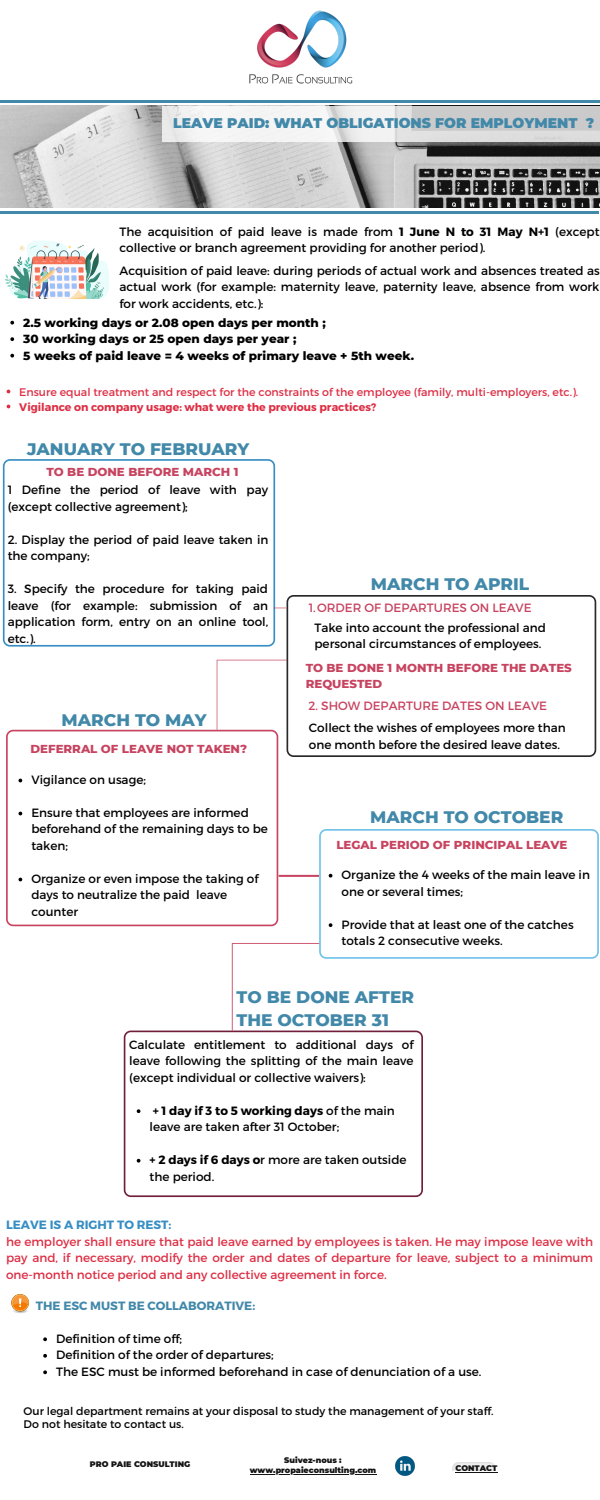
<style>
.page{position:relative;width:600px;height:1500px;background:#fff}
.page>*{position:absolute;margin:0;border:0;box-sizing:border-box;transform-origin:0 0}
.t1{font:800 17px "Montserrat";color:#4188a9}
.t2{font:900 14px "Montserrat";color:#4188a9}
.t3{font:12px/16.5px "Montserrat";color:#000}
.t4{font:12px/16.5px "Montserrat";color:#dd2e44;text-align:justify}
.t5{font:800 12px "Montserrat";color:#000}
.t6{font:12px "Montserrat";color:#c7435f}
.t7{font:700 12px "Montserrat";color:#4188a9}
.t8{font:700 12px "Montserrat";color:#378ec3}
.t9{font:800 11.8px/16.5px "Montserrat";color:#c7435f}
.t10{font:11px "Montserrat";color:#000}
.t11{font:11px "Montserrat";color:#dd2e44}
.t12{font:700 11px "Montserrat";color:#dd2e44}
.t13{font:900 8px/10.7px "Montserrat";color:#141414;text-align:center}
.s1{font-weight:700}
</style>
<div class="page">
<svg style="left:3px;top:459px;width:272px;height:188px"></svg>
<svg style="left:217px;top:660px;width:70px;height:70px"></svg>
<svg style="left:279px;top:875px;width:40px;height:2px"></svg>
<svg style="left:124px;top:1031px;width:299px;height:166px"></svg>
<svg style="left:319px;top:829px;width:280px;height:130px"></svg>
<img style="left:249px;top:10px;width:104px;height:74px">
<img style="left:1px;top:106px;width:599px;height:102px">
<hr style="left:0;top:211px;width:599px;height:3px;background:#4188a9">
<svg style="left:12px;top:1294px;width:17px;height:19px"></svg>
<img style="left:396px;top:1457px;width:19px;height:18px">
<img style="left:452px;top:1462px;width:43px;height:8px">
<svg style="left:287px;top:595px;width:309px;height:162px"></svg>
<svg style="left:6px;top:730px;width:272px;height:196px"></svg>
<hr style="left:0;top:100px;width:599px;height:3px;background:#4188a9">
<svg style="left:273px;top:608px;width:13px;height:1px"></svg>
<img style="left:4px;top:240px;width:105px;height:59px">
<svg style="left:329px;top:874px;width:3px;height:4px"></svg>
<svg style="left:329px;top:923px;width:3px;height:4px"></svg>
<svg style="left:137px;top:1109px;width:3px;height:4px"></svg>
<svg style="left:137px;top:1159px;width:3px;height:4px"></svg>
<svg style="left:43px;top:1337px;width:4px;height:4px"></svg>
<svg style="left:43px;top:1354px;width:4px;height:4px"></svg>
<svg style="left:43px;top:1370px;width:4px;height:4px"></svg>
<hr style="left:250px;top:1474px;width:126px;height:1px;background:#141414">
<hr style="left:455px;top:1472px;width:42px;height:1px;background:#141414">
<svg style="left:10px;top:321px;width:4px;height:4px"></svg>
<svg style="left:10px;top:337px;width:4px;height:4px"></svg>
<svg style="left:10px;top:354px;width:4px;height:4px"></svg>
<svg style="left:162px;top:106px;width:438px;height:36px"></svg>
<svg style="left:232px;top:943px;width:87px;height:88px"></svg>
<p class="t2" style="left:173px;top:115px;width:423px">LEAVE PAID: WHAT OBLIGATIONS FOR EMPLOYMENT ?</p>
<p class="t3" style="left:119px;top:223px;width:482px">The acquisition of paid leave is made from <span class="s1">1 June N to 31 May N+1</span> (except collective or branch agreement providing for another period).</p>
<p class="t3" style="left:119px;top:262px;width:482px;text-align:justify">Acquisition of paid leave: during periods of actual work and absences treated as actual work (for example: maternity leave, paternity leave, absence from work for work accidents, etc.):</p>
<p class="t5" style="left:23px;top:315px;width:304px">2.5 working days or 2.08 open days per month ;</p>
<p class="t5" style="left:23px;top:332px;width:275px">30 working days or 25 open days per year ;</p>
<p class="t5" style="left:23px;top:348px;width:392px">5 weeks of paid leave = 4 weeks of primary leave + 5th week.</p>
<p class="t11" style="left:19px;top:385px;width:560px">Ensure equal treatment and respect for the constraints of the employee (family, multi-employers, etc.).</p>
<p class="t12" style="left:19px;top:400px;width:358px">Vigilance on company usage: what were the previous practices?</p>
<p class="t1" style="left:27px;top:438px;width:224px">JANUARY TO FEBRUARY</p>
<p class="t9" style="left:46px;top:464px;width:194px">TO BE DONE BEFORE MARCH 1</p>
<p class="t3" style="left:8px;top:481px;width:262px">1 Define the period of leave with pay (except collective agreement);</p>
<p class="t3" style="left:8px;top:531px;width:262px">2. Display the period of paid leave taken in the company;</p>
<p class="t3" style="left:8px;top:580px;width:262px;text-align:justify">3. Specify the procedure for taking paid leave (for example: submission of an application form, entry on an online tool, etc.).</p>
<p class="t1" style="left:62px;top:710px;width:147px">MARCH TO MAY</p>
<p class="t1" style="left:371px;top:574px;width:160px">MARCH TO APRIL</p>
<p class="t6" style="left:309px;top:600px;width:225px">1.ORDER OF DEPARTURES ON LEAVE</p>
<p class="t3" style="left:314px;top:619px;width:233px">Take into account the professional and personal circumstances of employees.</p>
<p class="t9" style="left:306px;top:659px;width:268px">TO BE DONE 1 MONTH BEFORE THE DATES<br>REQUESTED</p>
<p class="t6" style="left:309px;top:698px;width:240px">2. SHOW DEPARTURE DATES ON LEAVE</p>
<p class="t3" style="left:309px;top:719px;width:258px">Collect the wishes of employees more than</p>
<p class="t9" style="left:30px;top:740px;width:218px">DEFERRAL OF LEAVE NOT TAKEN?</p>
<p class="t3" style="left:309px;top:736px;width:253px">one month before the desired leave dates.</p>
<p class="t3" style="left:31px;top:771px;width:116px">Vigilance on usage;</p>
<p class="t3" style="left:31px;top:804px;width:238px">Ensure that employees are informed beforehand of the remaining days to be taken;</p>
<p class="t3" style="left:31px;top:870px;width:229px">Organize or even impose the taking of days to neutralize the paid leave counter</p>
<p class="t1" style="left:370px;top:807px;width:195px">MARCH TO OCTOBER</p>
<p class="t9" style="left:336px;top:837px;width:233px">LEGAL PERIOD OF PRINCIPAL LEAVE</p>
<p class="t3" style="left:342px;top:866px;width:250px">Organize the 4 weeks of the main leave in one or several times;</p>
<p class="t3" style="left:342px;top:915px;width:234px">Provide that at least one of the catches totals 2 consecutive weeks.</p>
<p class="t1" style="left:237px;top:987px;width:179px">TO BE DONE AFTER</p>
<p class="t1" style="left:237px;top:1010px;width:154px">THE OCTOBER 31</p>
<p class="t3" style="left:129px;top:1035px;width:286px;text-align:justify">Calculate entitlement to additional days of leave following the splitting of the main leave (except individual or collective waivers):</p>
<p class="t3" style="left:150px;top:1101px;width:247px"><span class="s1">+ 1 day if 3 to 5 working days</span> of the main leave are taken after 31 October;</p>
<p class="t3" style="left:150px;top:1151px;width:259px"><span class="s1">+ 2 days if 6 days o</span>r more are taken outside the period.</p>
<p class="t8" style="left:6px;top:1217px;width:167px">LEAVE IS A RIGHT TO REST:</p>
<p class="t4" style="left:6px;top:1233px;width:589px">he employer shall ensure that paid leave earned by employees is taken. He may impose leave with pay and, if necessary, modify the order and dates of departure for leave, subject to a minimum one-month notice period and any collective agreement in force.</p>
<p class="t7" style="left:36px;top:1298px;width:221px">THE ESC MUST BE COLLABORATIVE:</p>
<p class="t3" style="left:56px;top:1330px;width:128px">Definition of time off;</p>
<p class="t3" style="left:56px;top:1346px;width:219px">Definition of the order of departures;</p>
<p class="t3" style="left:56px;top:1363px;width:427px">The ESC must be informed beforehand in case of denunciation of a use.</p>
<p class="t10" style="left:24px;top:1404px;width:471px">Our legal department remains at your disposal to study the management of your staff.</p>
<p class="t10" style="left:24px;top:1417px;width:162px">Do not hesitate to contact us.</p>
<p class="t13" style="left:250px;top:1454px;width:128px">Suivez-nous : www.propaieconsulting.com</p>
<p class="t13" style="left:455px;top:1463px;width:44px">CONTACT</p>
<p class="t13" style="left:90px;top:1459px;width:102px">PRO PAIE CONSULTING</p>
</div>
